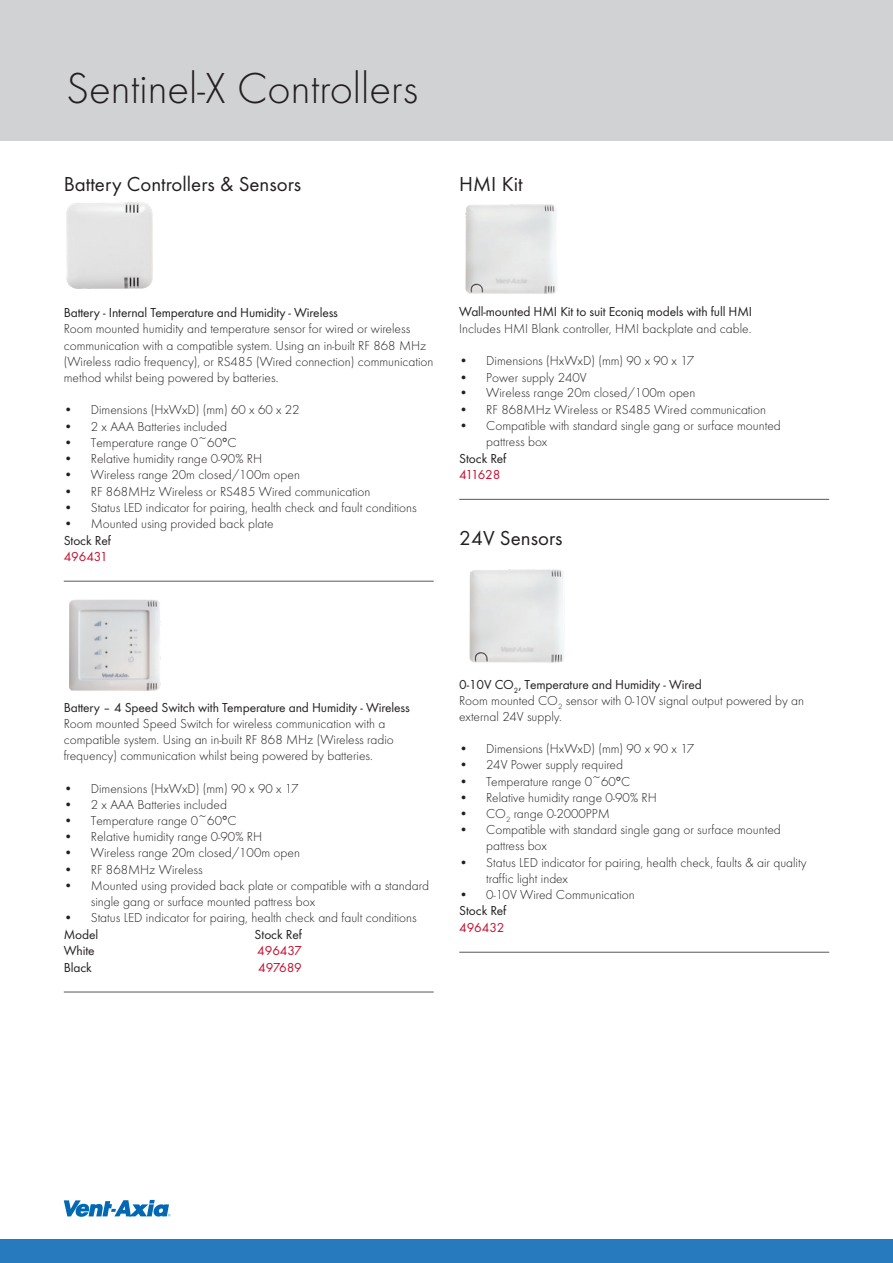
<style>
.page{position:relative;width:893px;height:1263px;background:#fff}
.page>*{position:absolute;margin:0;border:0;box-sizing:border-box;transform-origin:0 0}
.t1{font:300 45px "Futura T";color:#231f20}
.t2{font:21px "Futura T";color:#231f20}
.t3{font:300 13.5px/16.2px "Futura T";color:#231f20}
.t4{font:13.5px "Futura T";letter-spacing:-.01em;color:#231f20}
.t5{font:13.5px "Futura T";letter-spacing:-.01em;color:#c3102f}
.s1{font-weight:400}
</style>
<div class="page">
<div style="left:0;top:1239px;width:893px;height:24px;background:#277abe"></div>
<div style="left:0;top:0;width:893px;height:140px;background:#d1d2d4"></div>
<hr style="left:64px;top:581px;width:370px;height:1px;background:#57585a">
<hr style="left:64px;top:992px;width:370px;height:1px;background:#57585a">
<img style="left:66px;top:202px;width:87px;height:87px">
<img style="left:69px;top:599px;width:92px;height:92px">
<hr style="left:459px;top:499px;width:370px;height:1px;background:#57585a">
<hr style="left:459px;top:952px;width:370px;height:1px;background:#57585a">
<img style="left:465px;top:204px;width:92px;height:90px">
<img style="left:469px;top:569px;width:96px;height:94px">
<svg style="left:64px;top:1200px;width:107px;height:17px"></svg>
<h1 class="t1" style="left:66px;top:62px;width:354px">Sentinel-X Controllers</h1>
<h2 class="t2" style="left:64px;top:172px;width:239px">Battery Controllers &amp; Sensors</h2>
<h2 class="t2" style="left:459px;top:172px;width:65px">HMI Kit</h2>
<p class="t4" style="left:64px;top:305px;width:276px">Battery - Internal Temperature and Humidity - Wireless</p>
<p class="t3" style="left:64px;top:321px;width:371px">Room mounted humidity and temperature sensor for wired or wireless communication with a compatible system. Using an in-built RF 868 MHz (Wireless radio frequency), or RS485 (Wired connection) communication method whilst being powered by batteries.</p>
<p class="t3" style="left:64px;top:402px;width:237px">• Dimensions (HxWxD) (mm) 60 x 60 x 22</p>
<p class="t3" style="left:64px;top:418px;width:165px">• 2 x AAA Batteries included</p>
<p class="t3" style="left:64px;top:434px;width:174px">• Temperature range 0~60°C</p>
<p class="t3" style="left:64px;top:450px;width:200px">• Relative humidity range 0-90% RH</p>
<p class="t3" style="left:64px;top:467px;width:238px">• Wireless range 20m closed/100m open</p>
<p class="t3" style="left:64px;top:483px;width:308px">• RF 868MHz Wireless or RS485 Wired communication</p>
<p class="t3" style="left:64px;top:499px;width:354px">• Status LED indicator for pairing, health check and fault conditions</p>
<p class="t3" style="left:64px;top:515px;width:211px">• Mounted using provided back plate</p>
<p class="t4" style="left:64px;top:532px;width:49px">Stock Ref</p>
<p class="t5" style="left:64px;top:549px;width:46px">496431</p>
<p class="t4" style="left:459px;top:304px;width:294px">Wall-mounted HMI Kit to suit Econiq models with full HMI</p>
<p class="t3" style="left:459px;top:320px;width:294px">Includes HMI Blank controller, HMI backplate and cable.</p>
<p class="t3" style="left:459px;top:352px;width:236px">• Dimensions (HxWxD) (mm) 90 x 90 x 17</p>
<p class="t3" style="left:459px;top:369px;width:129px">• Power supply 240V</p>
<p class="t3" style="left:459px;top:385px;width:238px">• Wireless range 20m closed/100m open</p>
<p class="t3" style="left:459px;top:401px;width:308px">• RF 868MHz Wireless or RS485 Wired communication</p>
<p class="t3" style="left:486px;top:418px;width:296px;line-height:15.8px;text-indent:-27px">• Compatible with standard single gang or surface mounted pattress box</p>
<p class="t4" style="left:459px;top:450px;width:49px">Stock Ref</p>
<p class="t5" style="left:459px;top:467px;width:43px">411628</p>
<h2 class="t2" style="left:459px;top:526px;width:105px">24V Sensors</h2>
<p class="t4" style="left:64px;top:699px;width:348px">Battery – 4 Speed Switch with Temperature and Humidity - Wireless</p>
<p class="t3" style="left:64px;top:715px;width:332px">Room mounted Speed Switch for wireless communication with a compatible system. Using an in-built RF 868 MHz (Wireless radio frequency) communication whilst being powered by batteries.</p>
<p class="t3" style="left:64px;top:780px;width:236px">• Dimensions (HxWxD) (mm) 90 x 90 x 17</p>
<p class="t3" style="left:64px;top:796px;width:165px">• 2 x AAA Batteries included</p>
<p class="t3" style="left:64px;top:812px;width:174px">• Temperature range 0~60°C</p>
<p class="t3" style="left:64px;top:828px;width:200px">• Relative humidity range 0-90% RH</p>
<p class="t3" style="left:64px;top:845px;width:238px">• Wireless range 20m closed/100m open</p>
<p class="t3" style="left:64px;top:861px;width:140px">• RF 868MHz Wireless</p>
<p class="t3" style="left:91px;top:878px;width:340px;line-height:15.8px;text-indent:-27px">• Mounted using provided back plate or compatible with a standard single gang or surface mounted pattress box</p>
<p class="t3" style="left:64px;top:909px;width:354px">• Status LED indicator for pairing, health check and fault conditions</p>
<p class="t4" style="left:64px;top:926px;width:36px">Model</p>
<p class="t4" style="left:255px;top:926px;width:49px">Stock Ref</p>
<p class="t4" style="left:64px;top:943px;width:32px">White</p>
<p class="t5" style="left:257px;top:943px;width:46px">496437</p>
<p class="t4" style="left:64px;top:959px;width:30px">Black</p>
<p class="t5" style="left:258px;top:959px;width:45px">497689</p>
<p class="t3" style="left:459px;top:676px;width:346px"><span class="s1">0-10V CO</span><sub>2</sub><span class="s1">, Temperature and Humidity - Wired<br></span>Room mounted CO<sub>2</sub> sensor with 0-10V signal output powered by an external 24V supply.</p>
<p class="t3" style="left:459px;top:740px;width:236px">• Dimensions (HxWxD) (mm) 90 x 90 x 17</p>
<p class="t3" style="left:459px;top:757px;width:165px">• 24V Power supply required</p>
<p class="t3" style="left:459px;top:773px;width:173px">• Temperature range 0~60°C</p>
<p class="t3" style="left:459px;top:789px;width:199px">• Relative humidity range 0-90% RH</p>
<p class="t3" style="left:459px;top:805px;width:152px">• CO<sub>2</sub> range 0-2000PPM</p>
<p class="t3" style="left:486px;top:821px;width:296px;text-indent:-27px">• Compatible with standard single gang or surface mounted pattress box</p>
<p class="t3" style="left:486px;top:854px;width:322px;text-indent:-27px">• Status LED indicator for pairing, health check, faults &amp; air quality traffic light index</p>
<p class="t3" style="left:459px;top:886px;width:177px">• 0-10V Wired Communication</p>
<p class="t4" style="left:459px;top:903px;width:49px">Stock Ref</p>
<p class="t5" style="left:459px;top:919px;width:47px">496432</p>
</div>
